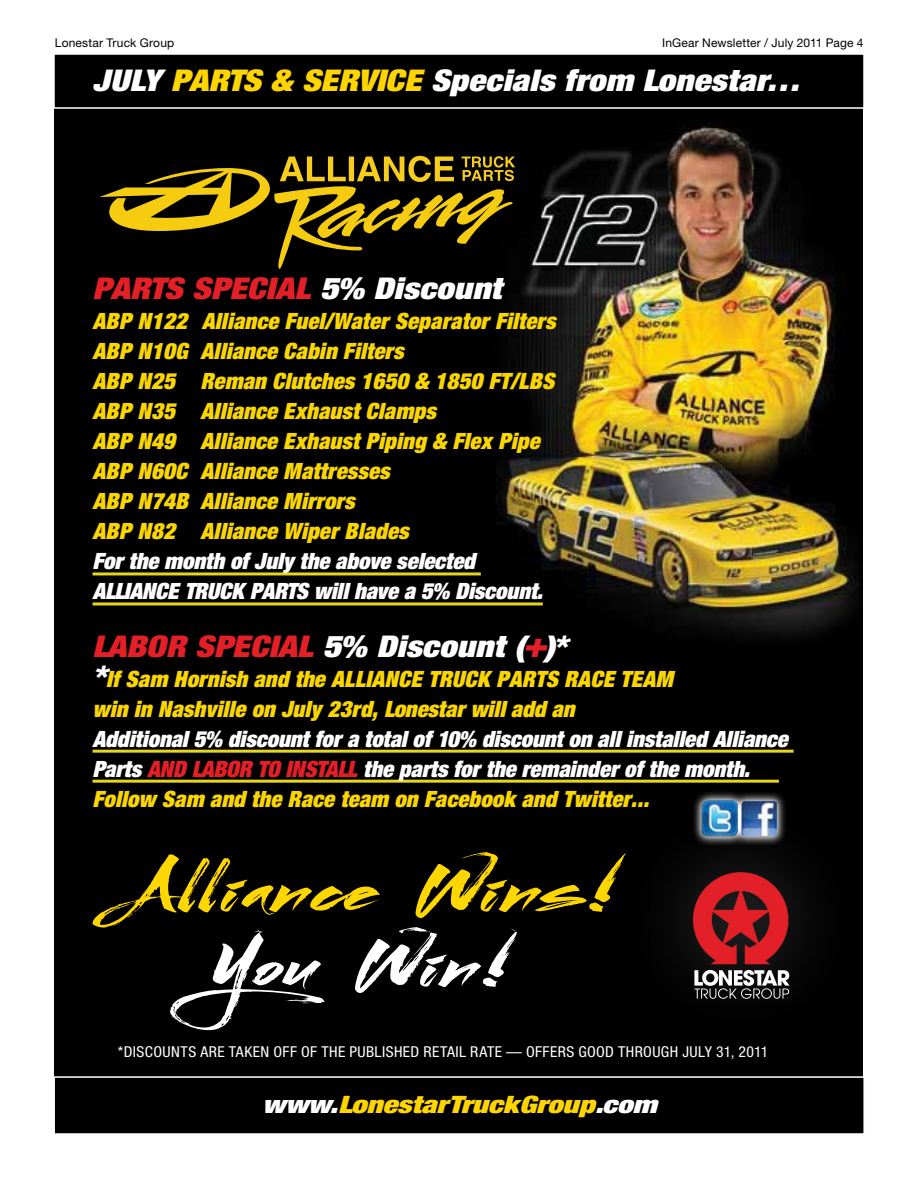
<style>
.page{position:relative;width:918px;height:1188px;background:#fff}
.page>*{position:absolute;margin:0;border:0;box-sizing:border-box;transform-origin:0 0}
.t1{font:italic 900 condensed 30px "Helvetica Neue LT Std";letter-spacing:.01em;color:#fff;scale:1.15 1}
.t2{font:italic 900 condensed 30px "Helvetica Neue LT Std";letter-spacing:.01em;color:#e31f27;scale:1.15 1}
.t3{font:italic 900 condensed 24px "Helvetica Neue LT Std";color:#ffd500;scale:1.27 1}
.t4{font:italic 900 condensed 22.5px/30px "Helvetica Neue LT Std";letter-spacing:.01em;color:#fad600}
.t5{font:italic 900 condensed 22.5px/30px "Helvetica Neue LT Std";color:#fff}
.t6{font:condensed 15px "Helvetica Neue LT Std";letter-spacing:.025em;color:#fff;scale:1.05 1}
.t7{font:12px "Helvetica Neue";letter-spacing:.015em;color:#000}
.s1{color:#ffd500}
.s2{color:#fff}
.s3{color:#e31f27}
.s4{font-size:36px;color:#e31f27}
.s5{font-size:30px;color:#fff}
.s6{color:#fad600}
</style>
<div class="page">
<div style="left:54px;top:107px;width:809px;height:969px;background:#000"></div>
<img style="left:462px;top:124px;width:396px;height:513px">
<svg style="left:92px;top:852px;width:520px;height:179px"></svg>
<hr style="left:93px;top:572px;width:388px;height:3px;background:#e7d61a">
<hr style="left:93px;top:602px;width:450px;height:3px;background:#e7d61a">
<svg style="left:100px;top:168px;width:414px;height:108px"></svg>
<svg style="left:280px;top:156px;width:174px;height:26px"></svg>
<svg style="left:462px;top:156px;width:53px;height:25px"></svg>
<hr style="left:93px;top:750px;width:701px;height:3px;background:#e7d61a">
<hr style="left:93px;top:780px;width:686px;height:3px;background:#e7d61a">
<div style="left:612px;top:792px;width:241px;height:238px;background:#fff;opacity:.25"></div>
<svg style="left:693px;top:872px;width:95px;height:92px"></svg>
<div style="left:53px;top:53px;width:812px;height:56px;background:#000;border:2px solid #fff"></div>
<div style="left:53px;top:1076px;width:812px;height:59px;background:#000;border:2px solid #fff"></div>
<p class="t7" style="left:55px;top:36px;width:121px">Lonestar Truck Group</p>
<p class="t7" style="left:662px;top:36px;width:203px">InGear Newsletter / July 2011 Page 4</p>
<h1 class="t1" style="left:93px;top:61px;width:618px">JULY <span class="s1">PARTS &amp; SERVICE</span> Specials from Lonestar…</h1>
<h1 class="t2" style="left:93px;top:270px;width:357px">PARTS SPECIAL <span class="s2">5% Discount</span></h1>
<p class="t4" style="left:93px;top:306px;width:465px">ABP N122 Alliance Fuel/Water Separator Filters ABP N10G Alliance Cabin Filters<br>ABP N25 Reman Clutches 1650 &amp; 1850 FT/LBS ABP N35 Alliance Exhaust Clamps<br>ABP N49 Alliance Exhaust Piping &amp; Flex Pipe ABP N60C Alliance Mattresses<br>ABP N74B Alliance Mirrors<br>ABP N82 Alliance Wiper Blades</p>
<p class="t5" style="left:93px;top:546px;width:452px">For the month of July the above selected<br>ALLIANCE TRUCK PARTS will have a 5% Discount.</p>
<h1 class="t1" style="left:93px;top:627px;width:414px"><span class="s3">LABOR SPECIAL</span> 5% Discount (<span class="s4">+</span>)*</h1>
<p class="t4" style="left:93px;top:663px;width:582px"><span class="s5">*</span>If Sam Hornish and the ALLIANCE TRUCK PARTS RACE TEAM win in Nashville on July 23rd, Lonestar will add an</p>
<p class="t5" style="left:93px;top:723px;width:697px">Additional 5% discount for a total of 10% discount on all installed Alliance<br>Parts <span class="s3">AND LABOR TO INSTALL</span> the parts for the remainder of the month.<br><span class="s6">Follow Sam and the Race team on Facebook and Twitter...</span></p>
<p class="t6" style="left:118px;top:1043px;width:621px">*DISCOUNTS ARE TAKEN OFF OF THE PUBLISHED RETAIL RATE — OFFERS GOOD THROUGH JULY 31, 2011</p>
<p class="t3" style="left:262px;top:1089px;width:312px"><span class="s2">www.</span>LonestarTruckGroup<span class="s2">.com</span></p>
</div>
